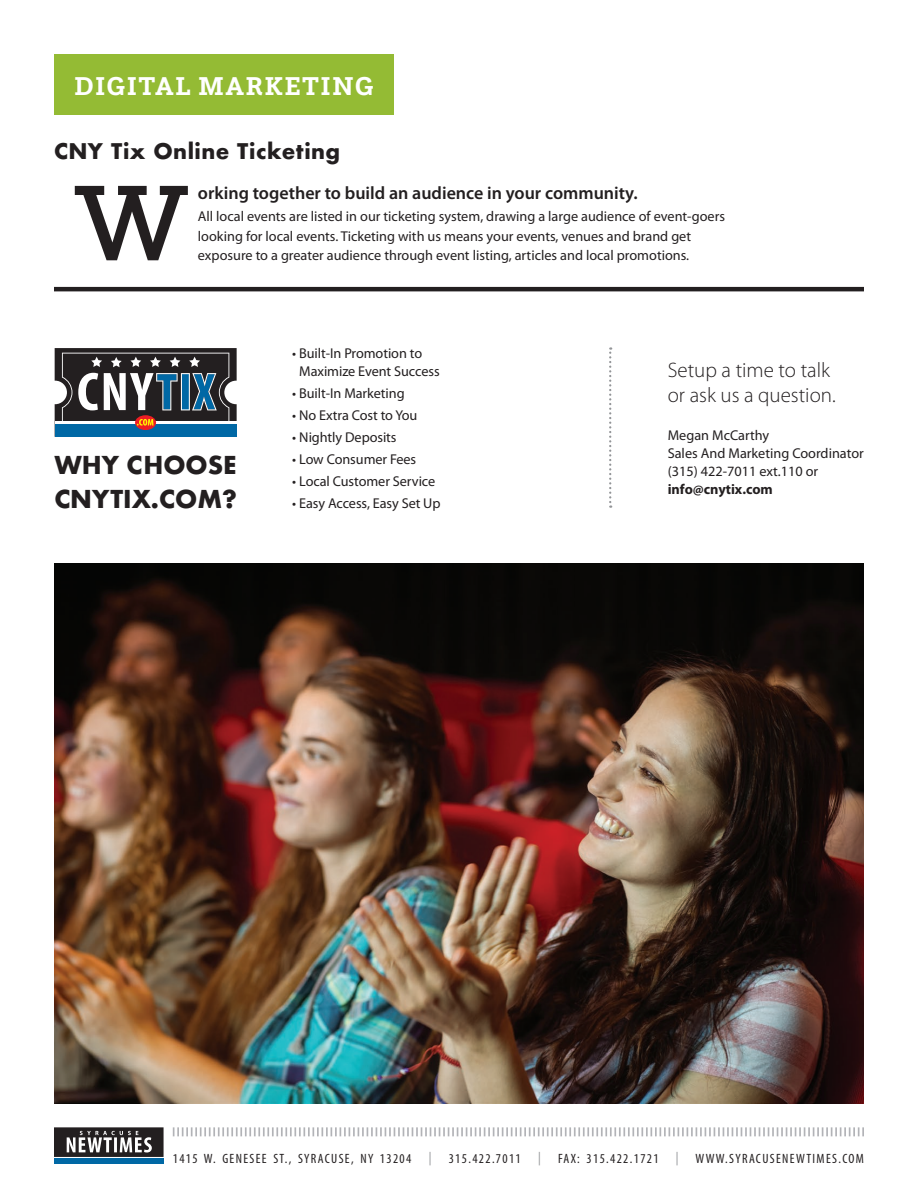
<style>
.page{position:relative;width:918px;height:1188px;background:#fff}
.page>*{position:absolute;margin:0;border:0;box-sizing:border-box;transform-origin:0 0}
.t1{font:500 112.65px "Questa Slab";color:#231f20}
.t2{font:700 27px "Questa Slab";letter-spacing:.05em;color:#fff}
.t3{font:700 24px/33.8px "Futura";color:#231f20}
.t4{font:300 21px/25.5px "Myriad Pro";color:#231f20}
.t5{font:700 21px "Futura";letter-spacing:.02em;color:#231f20}
.t6{font:600 18px "Myriad Pro";color:#231f20}
.t7{font:14.25px/18px "Myriad Pro";color:#231f20}
.t8{font:700 14.25px "Myriad Pro";color:#231f20}
.t9{font:condensed 13.5px "Myriad Pro";letter-spacing:.1em;color:#231f20}
.t10{font:condensed 13.5px "Myriad Pro";color:#939598}
.s1{color:#939598}
</style>
<div class="page">
<svg style="left:173px;top:1127px;width:691px;height:9px"></svg>
<svg style="left:54px;top:1127px;width:110px;height:30px;background:#565354"></svg>
<div style="left:54px;top:1158px;width:110px;height:5px;background:#0068a5"></div>
<div style="left:54px;top:54px;width:340px;height:61px;background:#94bb34"></div>
<hr style="left:54px;top:287px;width:810px;height:4px;background:#231f20">
<img style="left:54px;top:564px;width:810px;height:540px">
<svg style="left:609px;top:347px;width:2px;height:161px"></svg>
<svg style="left:55px;top:348px;width:182px;height:89px;background:#4b5b67"></svg>
<h2 class="t2" style="left:74px;top:68px;width:301px">DIGITAL MARKETING</h2>
<h3 class="t5" style="left:54px;top:136px;width:288px">CNY Tix Online Ticketing</h3>
<h1 class="t1" style="left:74px;top:151px;width:117px">W</h1>
<p class="t6" style="left:198px;top:181px;width:441px">orking together to build an audience in your community.</p>
<p class="t7" style="left:198px;top:206px;width:529px;line-height:19.6px">All local events are listed in our ticketing system, drawing a large audience of event-goers looking for local events. Ticketing with us means your events, venues and brand get</p>
<p class="t7" style="left:198px;top:246px;width:493px">exposure to a greater audience through event listing, articles and local promotions.</p>
<h3 class="t3" style="left:54px;top:448px;width:184px">WHY CHOOSE<br>CNYTIX.COM?</h3>
<p class="t7" style="left:299px;top:344px;width:142px;text-indent:-7px">• Built-In Promotion to<br>Maximize Event Success</p>
<p class="t7" style="left:292px;top:384px;width:114px">• Built-In Marketing</p>
<p class="t7" style="left:292px;top:406px;width:127px">• No Extra Cost to You</p>
<p class="t7" style="left:292px;top:428px;width:106px">• Nightly Deposits</p>
<p class="t7" style="left:292px;top:450px;width:125px">• Low Consumer Fees</p>
<p class="t7" style="left:292px;top:472px;width:145px">• Local Customer Service</p>
<p class="t7" style="left:292px;top:494px;width:150px">• Easy Access, Easy Set Up</p>
<h3 class="t4" style="left:668px;top:357px;width:170px">Setup a time to talk or ask us a question.</h3>
<p class="t7" style="left:668px;top:426px;width:198px">Megan McCarthy<br>Sales And Marketing Coordinator (315) 422-7011 ext.110 or</p>
<p class="t8" style="left:668px;top:480px;width:107px">info@cnytix.com</p>
<p class="t9" style="left:173px;top:1150px;width:240px">1415 W. GENESEE ST., SYRACUSE, NY 13204</p>
<p class="t10" style="left:429px;top:1149px;width:4px">|</p>
<p class="t9" style="left:449px;top:1150px;width:74px">315.422.7011</p>
<p class="t10" style="left:538px;top:1149px;width:4px">|</p>
<p class="t9" style="left:558px;top:1150px;width:102px">FAX: 315.422.1721</p>
<p class="t9" style="left:676px;top:1150px;width:189px"><span class="s1">|</span> WWW.SYRACUSENEWTIMES.COM</p>
</div>
